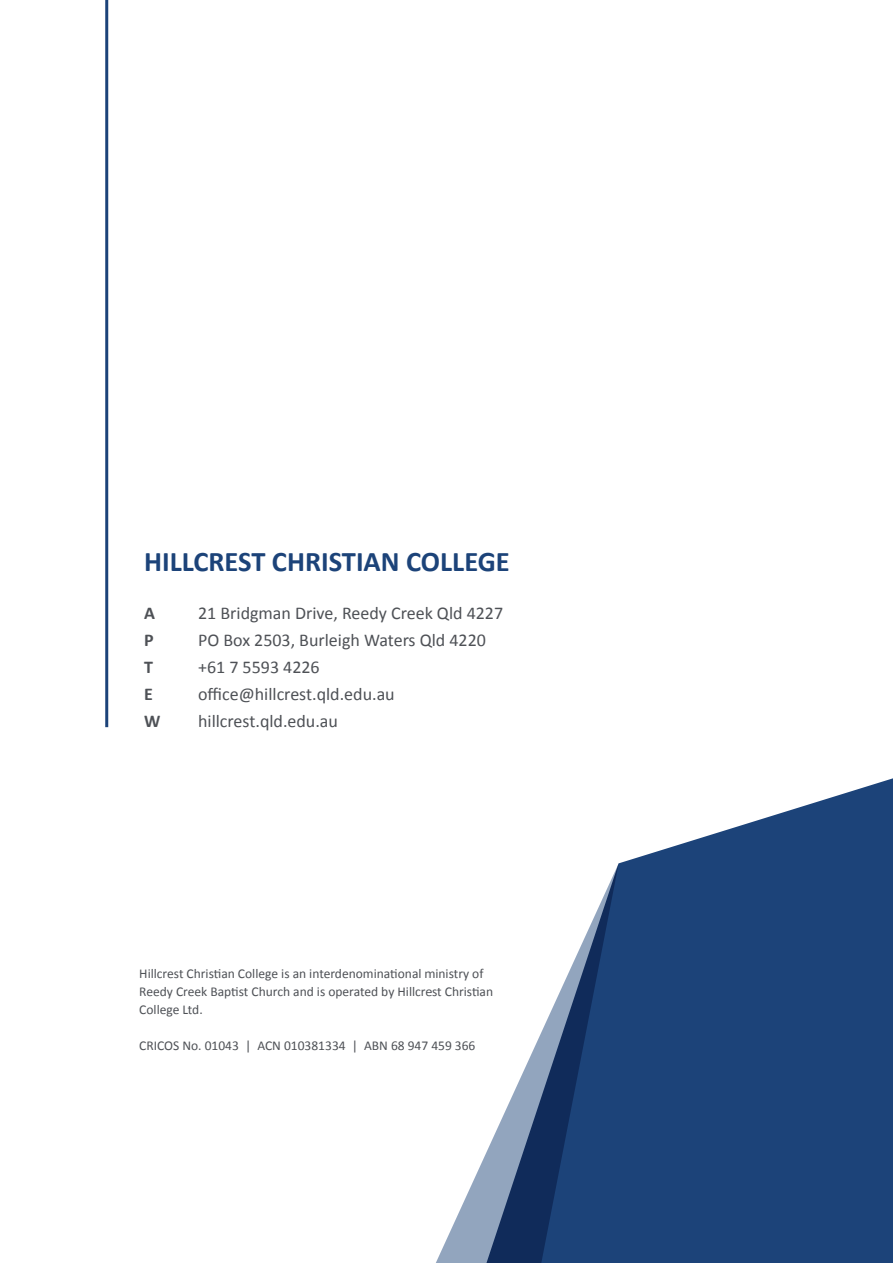
<style>
.page{position:relative;width:893px;height:1263px;background:#fff}
.page>*{position:absolute;margin:0;border:0;box-sizing:border-box;transform-origin:0 0}
.t1{font:700 28.5px "Calibri";color:#1c4379}
.t2{font:18px "Calibri";color:#4e5156}
.t3{font:700 18px "Calibri";color:#4e5156}
.t4{font:13.5px/18px "Calibri";color:#4e5156}
</style>
<div class="page">
<hr style="left:105px;top:0;width:3px;height:727px;background:#1c4379">
<svg style="left:619px;top:778px;width:274px;height:485px;background:#305384"></svg>
<svg style="left:436px;top:863px;width:183px;height:400px"></svg>
<h1 class="t1" style="left:144px;top:541px;width:367px">HILLCREST CHRISTIAN COLLEGE</h1>
<h2 class="t3" style="left:144px;top:600px;width:12px">A</h2>
<h2 class="t2" style="left:198px;top:601px;width:307px">21 Bridgman Drive, Reedy Creek Qld 4227</h2>
<h2 class="t3" style="left:144px;top:627px;width:11px">P</h2>
<h2 class="t2" style="left:198px;top:628px;width:289px">PO Box 2503, Burleigh Waters Qld 4220</h2>
<h2 class="t3" style="left:144px;top:654px;width:10px">T</h2>
<h2 class="t2" style="left:198px;top:655px;width:123px">+61 7 5593 4226</h2>
<h2 class="t3" style="left:144px;top:681px;width:10px">E</h2>
<h2 class="t2" style="left:198px;top:682px;width:198px">office@hillcrest.qld.edu.au</h2>
<h2 class="t3" style="left:144px;top:708px;width:18px">W</h2>
<h2 class="t2" style="left:198px;top:709px;width:141px">hillcrest.qld.edu.au</h2>
<p class="t4" style="left:139px;top:964px;width:355px">Hillcrest Christian College is an interdenominational ministry of<br>Reedy Creek Baptist Church and is operated by Hillcrest Christian<br>College Ltd.</p>
<p class="t4" style="left:139px;top:1036px;width:338px">CRICOS No. 01043 | ACN 010381334 | ABN 68 947 459 366</p>
</div>
